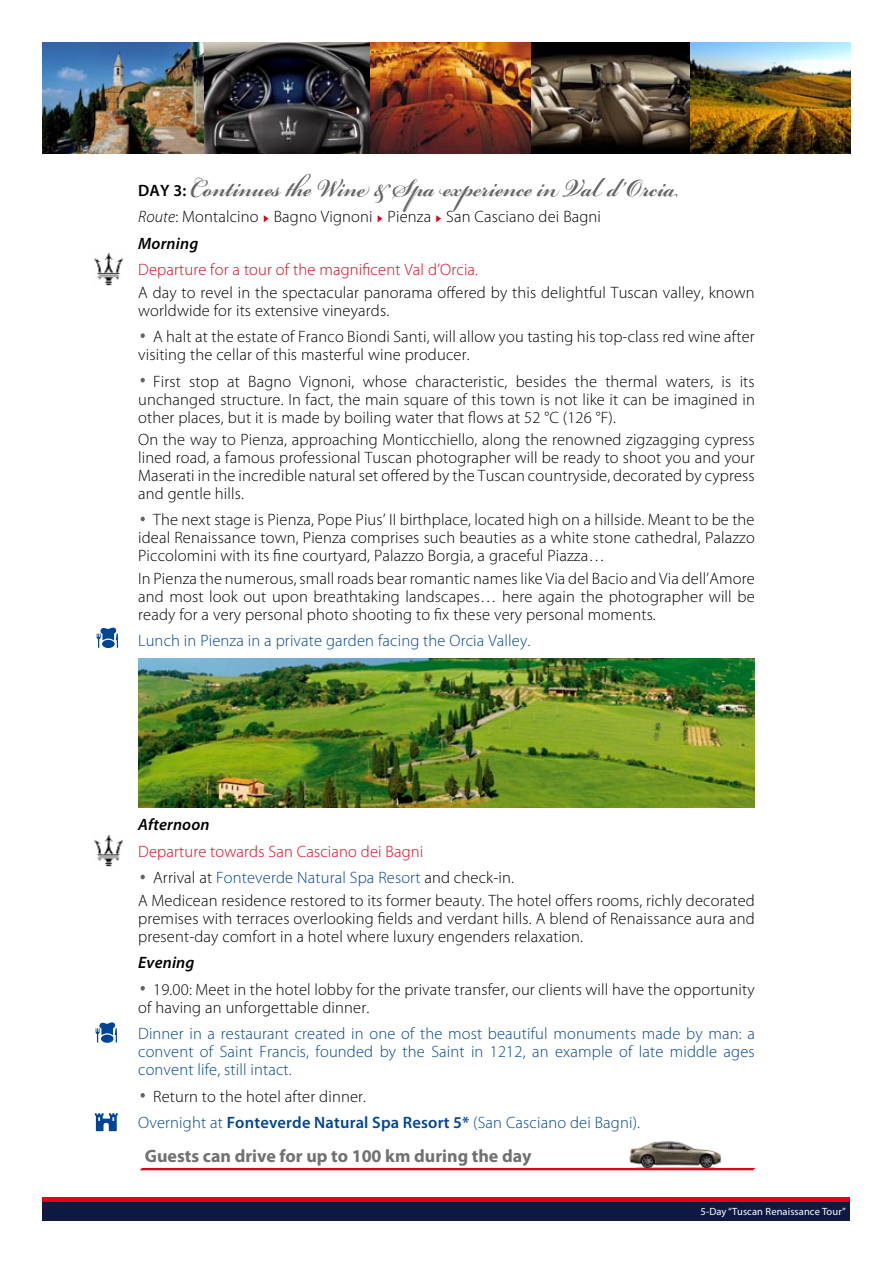
<style>
.page{position:relative;width:893px;height:1263px;background:#fff}
.page>*{position:absolute;margin:0;border:0;box-sizing:border-box;transform-origin:0 0}
.t1{font:300 52.5px "Myriad Pro";color:#646567}
.t2{font:700 39px "Bickham Script Pro";letter-spacing:.01em;color:#646567;scale:.77 1}
.t3{font:700 18px "Myriad Pro";color:#707172}
.t4{font:300 16.5px/18px "Myriad Pro";letter-spacing:.01em;color:#000}
.t5{font:300 16.5px/18px "Myriad Pro";letter-spacing:.01em;color:#004595;text-align:justify}
.t6{font:300 16.5px "Myriad Pro";letter-spacing:.01em;color:#e2001a}
.t7{font:italic 600 16.5px "Myriad Pro";letter-spacing:.01em;color:#000}
.t8{font:600 16.5px "Myriad Pro";color:#000}
.t9{font:10.5px "Myriad Pro";letter-spacing:.01em;color:#fff}
.s1{font-style:italic}
.s2{font-weight:600;font-style:italic}
.s3{color:#004595}
.s4{color:#000}
.s5{font-weight:600}
</style>
<div class="page">
<div style="left:43px;top:1197px;width:807px;height:18px;background:#e2001a"></div>
<div style="left:43px;top:1202px;width:807px;height:18px;background:#0d1943"></div>
<img style="left:530px;top:43px;width:160px;height:110px">
<img style="left:370px;top:43px;width:160px;height:110px">
<svg style="left:264px;top:215px;width:5px;height:7px"></svg>
<svg style="left:378px;top:215px;width:4px;height:7px"></svg>
<svg style="left:436px;top:215px;width:5px;height:7px"></svg>
<img style="left:138px;top:658px;width:617px;height:149px">
<img style="left:690px;top:43px;width:160px;height:110px">
<img style="left:43px;top:43px;width:161px;height:110px">
<img style="left:204px;top:43px;width:166px;height:110px">
<svg style="left:95px;top:1113px;width:23px;height:18px"></svg>
<svg style="left:96px;top:1022px;width:21px;height:20px"></svg>
<svg style="left:97px;top:627px;width:21px;height:21px"></svg>
<img style="left:94px;top:252px;width:29px;height:33px">
<img style="left:94px;top:834px;width:29px;height:33px">
<svg style="left:140px;top:1168px;width:615px;height:2px"></svg>
<img style="left:628px;top:1141px;width:94px;height:28px">
<p class="t8" style="left:138px;top:180px;width:50px">DAY 3:</p>
<h2 class="t2" style="left:190px;top:160px;width:635px">Continues the Wine &amp; Spa experience in Val d’Orcia</h2>
<p class="t4" style="left:138px;top:204px;width:464px;line-height:26.5px"><span class="s1">Route</span>: Montalcino Bagno Vignoni Pienza San Casciano dei Bagni<br><span class="s2">Morning</span></p>
<p class="t6" style="left:138px;top:261px;width:341px">Departure for a tour of the magnificent Val d’Orcia.</p>
<p class="t4" style="left:138px;top:283px;width:618px">A day to revel in the spectacular panorama offered by this delightful Tuscan valley, known worldwide for its extensive vineyards.</p>
<h1 class="t1" style="left:138px;top:303px;width:11px">·</h1>
<p class="t4" style="left:138px;top:328px;width:618px;text-indent:15px">A halt at the estate of Franco Biondi Santi, will allow you tasting his top-class red wine after visiting the cellar of this masterful wine producer.</p>
<h1 class="t1" style="left:138px;top:348px;width:11px">·</h1>
<p class="t4" style="left:138px;top:372px;width:618px;text-align:justify;text-indent:15px">First stop at Bagno Vignoni, whose characteristic, besides the thermal waters, is its unchanged structure. In fact, the main square of this town is not like it can be imagined in other places, but it is made by boiling water that flows at 52 °C (126 °F).</p>
<p class="t4" style="left:138px;top:431px;width:618px;text-align:justify">On the way to Pienza, approaching Monticchiello, along the renowned zigzagging cypress lined road, a famous professional Tuscan photographer will be ready to shoot you and your Maserati in the incredible natural set offered by the Tuscan countryside, decorated by cypress and gentle hills.</p>
<h1 class="t1" style="left:138px;top:486px;width:11px">·</h1>
<p class="t4" style="left:138px;top:511px;width:618px;text-align:justify;text-indent:15px">The next stage is Pienza, Pope Pius’ II birthplace, located high on a hillside. Meant to be the ideal Renaissance town, Pienza comprises such beauties as a white stone cathedral, Palazzo Piccolomini with its fine courtyard, Palazzo Borgia, a graceful Piazza…</p>
<p class="t4" style="left:138px;top:569px;width:618px;text-align:justify">In Pienza the numerous, small roads bear romantic names like Via del Bacio and Via dell’Amore and most look out upon breathtaking landscapes… here again the photographer will be ready for a very personal photo shooting to fix these very personal moments.</p>
<p class="t5" style="left:138px;top:632px;width:394px">Lunch in Pienza in a private garden facing the Orcia Valley.</p>
<p class="t7" style="left:138px;top:814px;width:73px">Afternoon</p>
<p class="t6" style="left:138px;top:842px;width:287px">Departure towards San Casciano dei Bagni</p>
<h1 class="t1" style="left:138px;top:844px;width:11px">·</h1>
<p class="t4" style="left:138px;top:867px;width:618px;line-height:22.2px;text-indent:15px">Arrival at <span class="s3">Fonteverde Natural Spa Resort</span> and check-in.<br>A Medicean residence restored to its former beauty. The hotel offers rooms, richly decorated</p>
<p class="t4" style="left:138px;top:909px;width:618px">premises with terraces overlooking fields and verdant hills. A blend of Renaissance aura and present-day comfort in a hotel where luxury engenders relaxation.</p>
<p class="t7" style="left:138px;top:952px;width:58px">Evening</p>
<h1 class="t1" style="left:138px;top:956px;width:11px">·</h1>
<p class="t4" style="left:138px;top:980px;width:618px;text-indent:15px">19.00: Meet in the hotel lobby for the private transfer, our clients will have the opportunity of having an unforgettable dinner.</p>
<p class="t5" style="left:138px;top:1025px;width:618px">Dinner in a restaurant created in one of the most beautiful monuments made by man: a convent of Saint Francis, founded by the Saint in 1212, an example of late middle ages convent life, still intact.</p>
<h1 class="t1" style="left:138px;top:1063px;width:11px">·</h1>
<p class="t5" style="left:138px;top:1083px;width:503px;line-height:26.5px;text-indent:15px"><span class="s4">Return to the hotel after dinner.<br></span>Overnight at <span class="s5">Fonteverde Natural Spa Resort 5*</span> (San Casciano dei Bagni).</p>
<p class="t3" style="left:145px;top:1144px;width:388px">Guests can drive for up to 100 km during the day</p>
<p class="t9" style="left:700px;top:1205px;width:147px">5-Day “Tuscan Renaissance Tour”</p>
</div>
